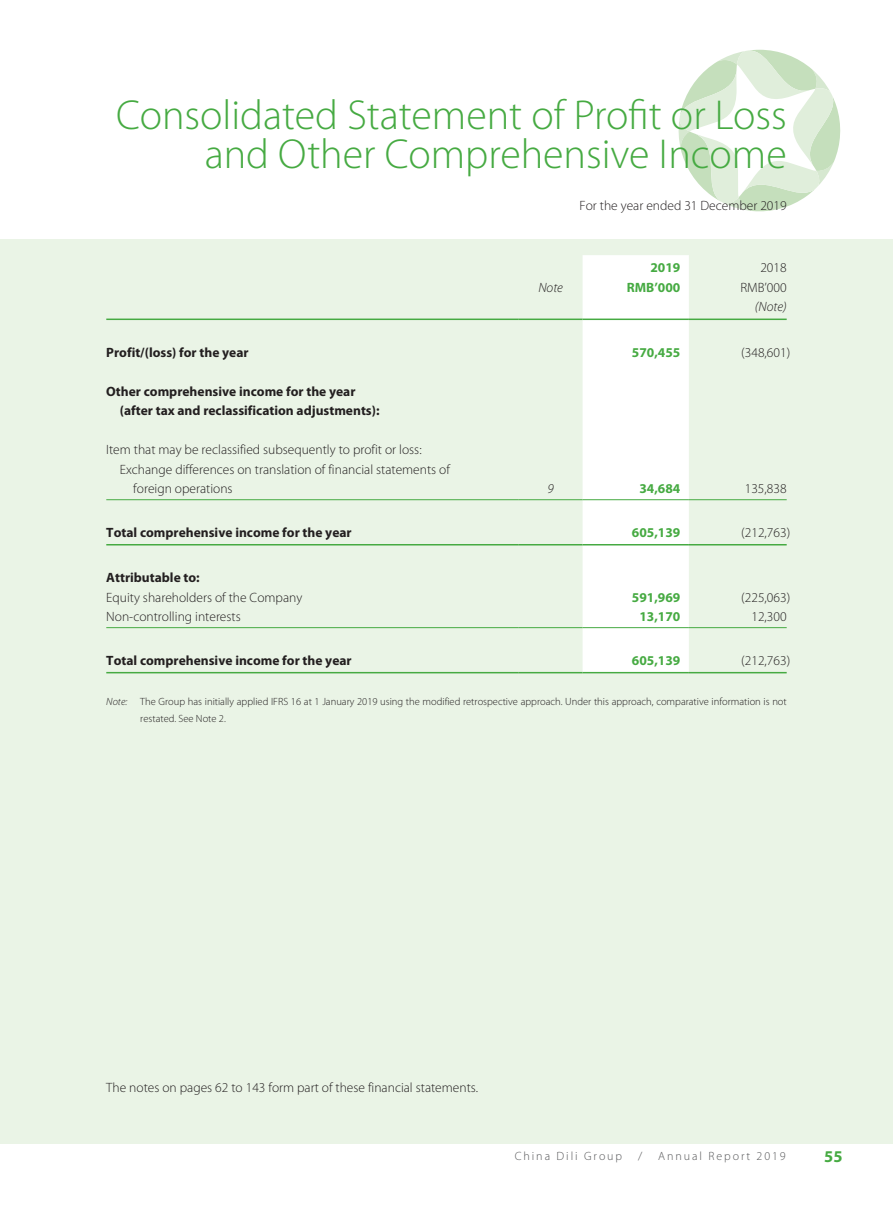
<style>
.page{position:relative;width:893px;height:1212px;background:#fff}
.page>*{position:absolute;margin:0;border:0;box-sizing:border-box;transform-origin:0 0}
.t1{font:300 42px/39px "Myriad Pro";color:#46aa42;text-align:right}
.t2{font:700 16.5px "Myriad Pro";color:#46aa42}
.t3{font:300 13.5px "Myriad Pro";color:#231f20}
.t4{font:700 13.5px/19.5px "Myriad Pro";color:#231f20}
.t5{font:700 13.5px "Myriad Pro";color:#46aa42}
.t6{font:italic 300 13.5px "Myriad Pro";color:#231f20}
.t7{font:300 12px "Myriad Pro";letter-spacing:.16em;color:#57585a}
.t8{font:300 10.5px/16.5px "Myriad Pro";color:#231f20}
.s1{font-style:italic}
</style>
<div class="page">
<div style="left:0;top:239px;width:893px;height:905px;background:#eaf4e6"></div>
<svg style="left:678px;top:49px;width:163px;height:163px"></svg>
<div style="left:583px;top:255px;width:106px;height:417px;background:#fff"></div>
<hr style="left:106px;top:318px;width:413px;height:2px;background:#46aa42">
<hr style="left:519px;top:318px;width:64px;height:2px;background:#46aa42">
<hr style="left:583px;top:318px;width:106px;height:2px;background:#46aa42">
<hr style="left:689px;top:318px;width:98px;height:2px;background:#46aa42">
<hr style="left:106px;top:499px;width:413px;height:1px;background:#46aa42">
<hr style="left:519px;top:499px;width:64px;height:1px;background:#46aa42">
<hr style="left:583px;top:499px;width:106px;height:1px;background:#46aa42">
<hr style="left:689px;top:499px;width:98px;height:1px;background:#46aa42">
<hr style="left:106px;top:544px;width:413px;height:1px;background:#46aa42">
<hr style="left:519px;top:544px;width:64px;height:1px;background:#46aa42">
<hr style="left:583px;top:544px;width:106px;height:1px;background:#46aa42">
<hr style="left:689px;top:544px;width:98px;height:1px;background:#46aa42">
<hr style="left:106px;top:627px;width:413px;height:1px;background:#46aa42">
<hr style="left:519px;top:627px;width:64px;height:1px;background:#46aa42">
<hr style="left:583px;top:627px;width:106px;height:1px;background:#46aa42">
<hr style="left:689px;top:627px;width:98px;height:1px;background:#46aa42">
<hr style="left:106px;top:672px;width:413px;height:1px;background:#46aa42">
<hr style="left:519px;top:672px;width:64px;height:1px;background:#46aa42">
<hr style="left:583px;top:672px;width:106px;height:1px;background:#46aa42">
<hr style="left:689px;top:672px;width:98px;height:1px;background:#46aa42">
<h1 class="t1" style="left:116px;top:95px;width:672px">Consolidated Statement of Profit or Loss and Other Comprehensive Income</h1>
<p class="t3" style="left:579px;top:197px;width:209px">For the year ended 31 December 2019</p>
<p class="t5" style="left:650px;top:259px;width:31px">2019</p>
<p class="t3" style="left:760px;top:260px;width:28px">2018</p>
<p class="t6" style="left:538px;top:279px;width:26px">Note</p>
<p class="t5" style="left:627px;top:279px;width:55px">RMB’000</p>
<p class="t3" style="left:740px;top:279px;width:48px">RMB’000</p>
<p class="t6" style="left:755px;top:299px;width:33px">(Note)</p>
<p class="t4" style="left:106px;top:342px;width:144px">Profit/(loss) for the year</p>
<p class="t5" style="left:632px;top:343px;width:50px">570,455</p>
<p class="t3" style="left:741px;top:344px;width:51px">(348,601)</p>
<p class="t4" style="left:120px;top:381px;width:261px;text-indent:-14px">Other comprehensive income for the year (after tax and reclassification adjustments):</p>
<p class="t3" style="left:106px;top:442px;width:317px">Item that may be reclassified subsequently to profit or loss:</p>
<p class="t3" style="left:120px;top:461px;width:332px">Exchange differences on translation of financial statements of</p>
<p class="t3" style="left:133px;top:481px;width:101px">foreign operations</p>
<p class="t6" style="left:547px;top:481px;width:8px">9</p>
<p class="t5" style="left:639px;top:480px;width:42px">34,684</p>
<p class="t3" style="left:745px;top:481px;width:43px">135,838</p>
<p class="t4" style="left:106px;top:522px;width:247px">Total comprehensive income for the year</p>
<p class="t5" style="left:632px;top:523px;width:50px">605,139</p>
<p class="t3" style="left:741px;top:524px;width:51px">(212,763)</p>
<p class="t4" style="left:106px;top:567px;width:95px">Attributable to:</p>
<p class="t3" style="left:106px;top:589px;width:198px">Equity shareholders of the Company</p>
<p class="t5" style="left:632px;top:588px;width:50px">591,969</p>
<p class="t3" style="left:741px;top:589px;width:51px">(225,063)</p>
<p class="t3" style="left:106px;top:609px;width:136px">Non-controlling interests</p>
<p class="t5" style="left:639px;top:608px;width:42px">13,170</p>
<p class="t3" style="left:751px;top:609px;width:37px">12,300</p>
<p class="t4" style="left:106px;top:650px;width:247px">Total comprehensive income for the year</p>
<p class="t5" style="left:632px;top:651px;width:50px">605,139</p>
<p class="t3" style="left:741px;top:652px;width:51px">(212,763)</p>
<p class="t8" style="left:140px;top:693px;width:648px;text-indent:-34px"><span class="s1">Note:</span> The Group has initially applied IFRS 16 at 1 January 2019 using the modified retrospective approach. Under this approach, comparative information is not restated. See Note 2.</p>
<p class="t3" style="left:106px;top:1079px;width:373px">The notes on pages 62 to 143 form part of these financial statements.</p>
<p class="t7" style="left:515px;top:1149px;width:109px">China Dili Group</p>
<p class="t7" style="left:638px;top:1149px;width:6px">/</p>
<p class="t7" style="left:658px;top:1149px;width:129px">Annual Report 2019</p>
<p class="t2" style="left:824px;top:1145px;width:20px">55</p>
</div>
